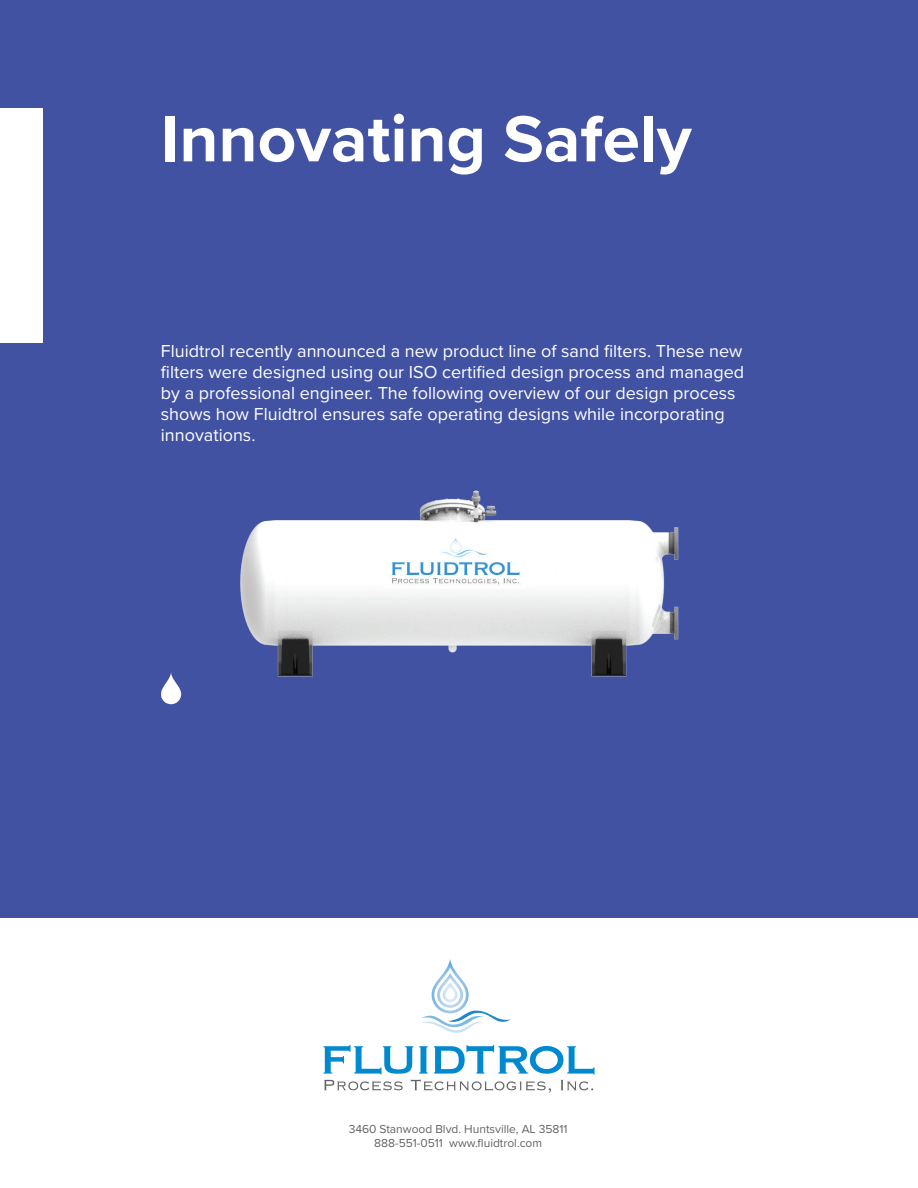
<style>
.page{position:relative;width:918px;height:1188px;background:#fff}
.page>*{position:absolute;margin:0;border:0;box-sizing:border-box;transform-origin:0 0}
.t1{font:700 67.5px "Proxima Nova";color:#fff}
.t2{font:18px/21px "Proxima Nova";color:#fff}
.t3{font:12px/14.4px "Proxima Nova";color:#636366;text-align:center}
</style>
<div class="page">
<div style="left:0;top:0;width:918px;height:918px;background:#4252a3"></div>
<div style="left:0;top:108px;width:43px;height:235px;background:#fff"></div>
<svg style="left:323px;top:1045px;width:272px;height:48px"></svg>
<svg style="left:421px;top:959px;width:90px;height:74px"></svg>
<img style="left:161px;top:672px;width:20px;height:32px">
<img style="left:240px;top:490px;width:439px;height:187px">
<h1 class="t1" style="left:161px;top:88px;width:532px">Innovating Safely</h1>
<p class="t2" style="left:161px;top:340px;width:585px">Fluidtrol recently announced a new product line of sand filters. These new filters were designed using our ISO certified design process and managed by a professional engineer. The following overview of our design process shows how Fluidtrol ensures safe operating designs while incorporating innovations.</p>
<p class="t3" style="left:349px;top:1121px;width:220px">3460 Stanwood Blvd. Huntsville, AL 35811<br>888-551-0511 www.fluidtrol.com</p>
</div>
